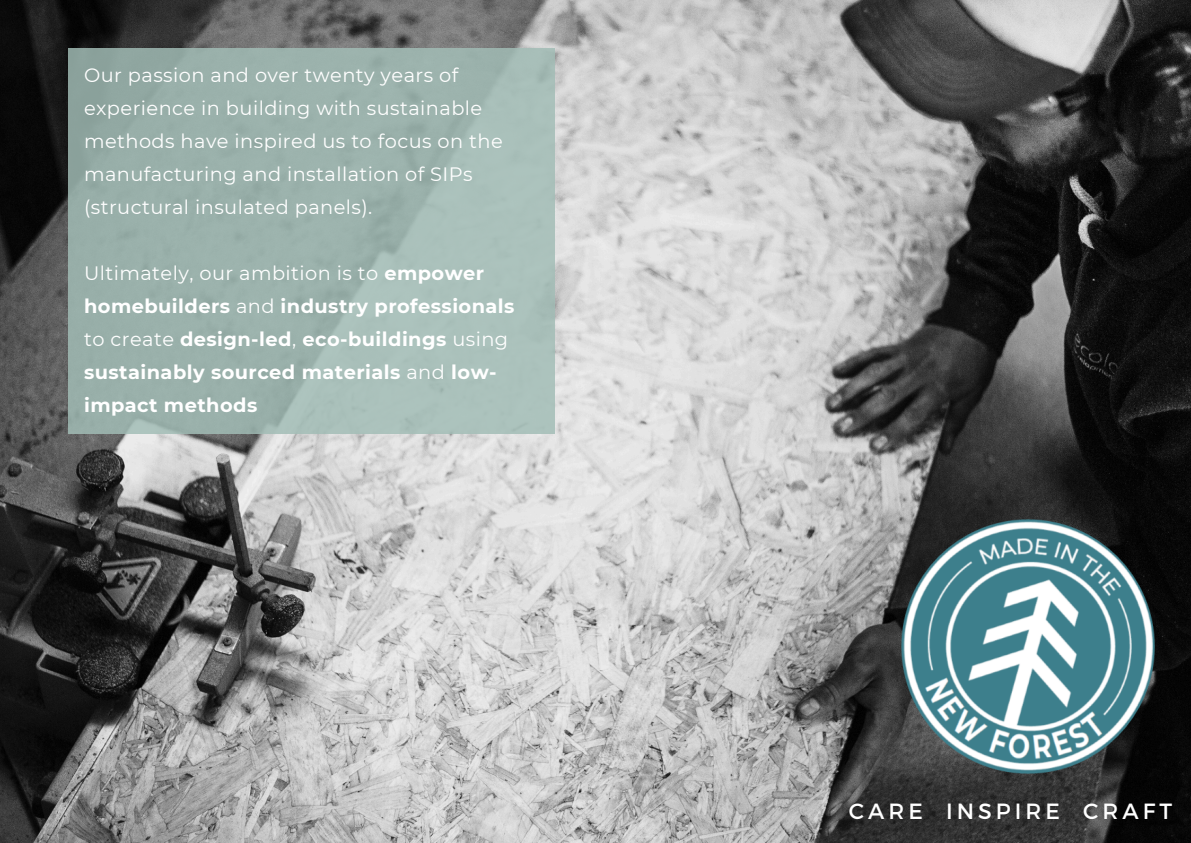
<style>
.page{position:relative;width:1191px;height:843px;background:#fff}
.page>*{position:absolute;margin:0;border:0;box-sizing:border-box;transform-origin:0 0}
.t1{font:22px "Montserrat";letter-spacing:.18em;color:#fff}
.t2{font:19.4px/33px "Montserrat";letter-spacing:.025em;color:#fff}
.t3{font:700 19.4px/33px "Montserrat";letter-spacing:.025em;color:#fff}
.s1{font-weight:400}
</style>
<div class="page">
<img style="left:0;top:0;width:1190px;height:842px">
<div style="left:69px;top:48px;width:486px;height:385px;background:linear-gradient(to right,#93aaa4,#aac1bb)"></div>
<img style="left:901px;top:519px;width:252px;height:254px">
<p class="t2" style="left:84px;top:59px;width:420px">Our passion and over twenty years of experience in building with sustainable methods have inspired us to focus on the manufacturing and installation of SIPs (structural insulated panels).</p>
<p class="t3" style="left:84px;top:257px;width:432px"><span class="s1">Ultimately, our ambition is to</span> empower homebuilders <span class="s1">and</span> industry professionals <span class="s1">to create</span> design-led<span class="s1">,</span> eco-buildings <span class="s1">using </span>sustainably sourced materials <span class="s1">and</span> low&shy;impact methods</p>
<h1 class="t1" style="left:848px;top:796px;width:325px">CARE INSPIRE CRAFT</h1>
</div>
